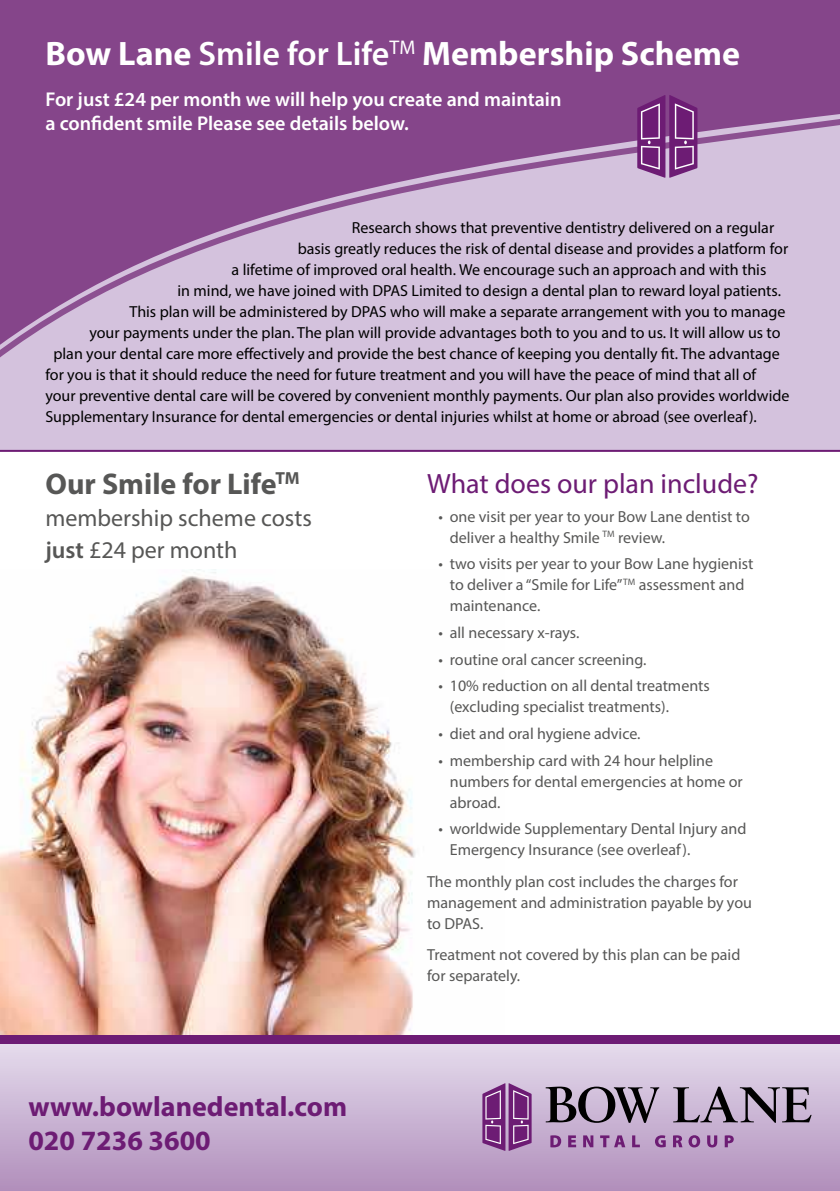
<style>
.page{position:relative;width:840px;height:1191px;background:#fff}
.page>*{position:absolute;margin:0;border:0;box-sizing:border-box;transform-origin:0 0}
.t1{font:700 34px "Myriad Pro";color:#fff}
.t2{font:700 30px "Myriad Pro";color:#575756}
.t3{font:700 28px/33.6px "Myriad Pro";color:#6d1c74}
.t4{font:28px "Myriad Pro";color:#6d1c74}
.t5{font:24px/32px "Myriad Pro";color:#575756}
.t6{font:600 20px/24px "Myriad Pro";color:#fff}
.t7{font:16px "Myriad Pro";color:#000}
.t8{font:16px/21px "Myriad Pro";color:#575756}
.s1{font-weight:600}
</style>
<div class="page">
<div style="left:0;top:107px;width:839px;height:343px;background:#d4c2dd"></div>
<img style="left:0;top:572px;width:416px;height:463px">
<div style="left:0;top:1044px;width:839px;height:147px;background:linear-gradient(to bottom,#e4dbec,#b08ebb)"></div>
<svg style="left:545px;top:1086px;width:114px;height:36px"></svg>
<svg style="left:672px;top:1086px;width:139px;height:36px"></svg>
<svg style="left:550px;top:1135px;width:11px;height:12px"></svg>
<svg style="left:568px;top:1135px;width:7px;height:12px"></svg>
<svg style="left:583px;top:1135px;width:10px;height:12px"></svg>
<svg style="left:599px;top:1135px;width:26px;height:12px"></svg>
<svg style="left:631px;top:1135px;width:8px;height:12px"></svg>
<svg style="left:654px;top:1135px;width:11px;height:12px"></svg>
<svg style="left:672px;top:1135px;width:10px;height:12px"></svg>
<svg style="left:688px;top:1135px;width:11px;height:12px"></svg>
<svg style="left:706px;top:1135px;width:10px;height:12px"></svg>
<svg style="left:724px;top:1135px;width:9px;height:12px"></svg>
<svg style="left:482px;top:1083px;width:49px;height:67px"></svg>
<div style="left:0;top:1035px;width:839px;height:9px;background:#6d1c74"></div>
<div style="left:0;top:0;width:839px;height:114px;background:#85458a"></div>
<svg style="left:0;top:114px;width:839px;height:244px"></svg>
<hr style="left:0;top:450px;width:839px;height:2px;background:#6d1c74">
<svg style="left:637px;top:95px;width:60px;height:83px"></svg>
<h1 class="t1" style="left:45px;top:41px;width:695px">Bow Lane <span class="s1">Smile for Life</span><sup>TM</sup> Membership Scheme</h1>
<p class="t6" style="left:45px;top:89px;width:517px">For just £24 per month we will help you create and maintain a confident smile Please see details below.</p>
<p class="t7" style="left:351px;top:222px;width:424px">Research shows that preventive dentistry delivered on a regular</p>
<p class="t7" style="left:297px;top:243px;width:492px">basis greatly reduces the risk of dental disease and provides a platform for</p>
<p class="t7" style="left:231px;top:264px;width:536px">a lifetime of improved oral health. We encourage such an approach and with this</p>
<p class="t7" style="left:177px;top:285px;width:604px">in mind, we have joined with DPAS Limited to design a dental plan to reward loyal patients.</p>
<p class="t7" style="left:129px;top:306px;width:657px">This plan will be administered by DPAS who will make a separate arrangement with you to manage</p>
<p class="t7" style="left:89px;top:327px;width:692px">your payments under the plan. The plan will provide advantages both to you and to us. It will allow us to</p>
<p class="t7" style="left:53px;top:348px;width:727px">plan your dental care more effectively and provide the best chance of keeping you dentally fit. The advantage</p>
<p class="t7" style="left:45px;top:369px;width:712px">for you is that it should reduce the need for future treatment and you will have the peace of mind that all of</p>
<p class="t7" style="left:45px;top:390px;width:745px">your preventive dental care will be covered by convenient monthly payments. Our plan also provides worldwide</p>
<p class="t7" style="left:45px;top:410px;width:712px">Supplementary Insurance for dental emergencies or dental injuries whilst at home or abroad (see overleaf).</p>
<h2 class="t2" style="left:45px;top:472px;width:256px">Our Smile for Life<sup>TM</sup></h2>
<h3 class="t5" style="left:45px;top:504px;width:268px">membership scheme costs <span class="s1">just</span> £24 per month</h3>
<h3 class="t3" style="left:28px;top:1091px;width:320px">www.bowlanedental.com<br>020 7236 3600</h3>
<h3 class="t4" style="left:427px;top:472px;width:333px">What does our plan include?</h3>
<p class="t8" style="left:449px;top:507px;width:301px;text-indent:-11px">• one visit per year to your Bow Lane dentist to deliver a healthy Smile <sup>TM</sup> review.</p>
<p class="t8" style="left:449px;top:554px;width:305px;text-indent:-11px">• two visits per year to your Bow Lane hygienist to deliver a “Smile for Life”<sup>TM</sup> assessment and maintenance.</p>
<p class="t8" style="left:438px;top:623px;width:142px">• all necessary x-rays.</p>
<p class="t8" style="left:438px;top:650px;width:209px">• routine oral cancer screening.</p>
<p class="t8" style="left:449px;top:676px;width:261px;text-indent:-11px">• 10% reduction on all dental treatments (excluding specialist treatments).</p>
<p class="t8" style="left:438px;top:724px;width:203px">• diet and oral hygiene advice.</p>
<p class="t8" style="left:449px;top:751px;width:294px;text-indent:-11px">• membership card with 24 hour helpline numbers for dental emergencies at home or abroad.</p>
<p class="t8" style="left:449px;top:819px;width:298px;text-indent:-11px">• worldwide Supplementary Dental Injury and<br>Emergency Insurance (see overleaf).</p>
<p class="t8" style="left:427px;top:872px;width:326px">The monthly plan cost includes the charges for management and administration payable by you to DPAS.</p>
<p class="t8" style="left:427px;top:945px;width:314px">Treatment not covered by this plan can be paid for separately.</p>
</div>
